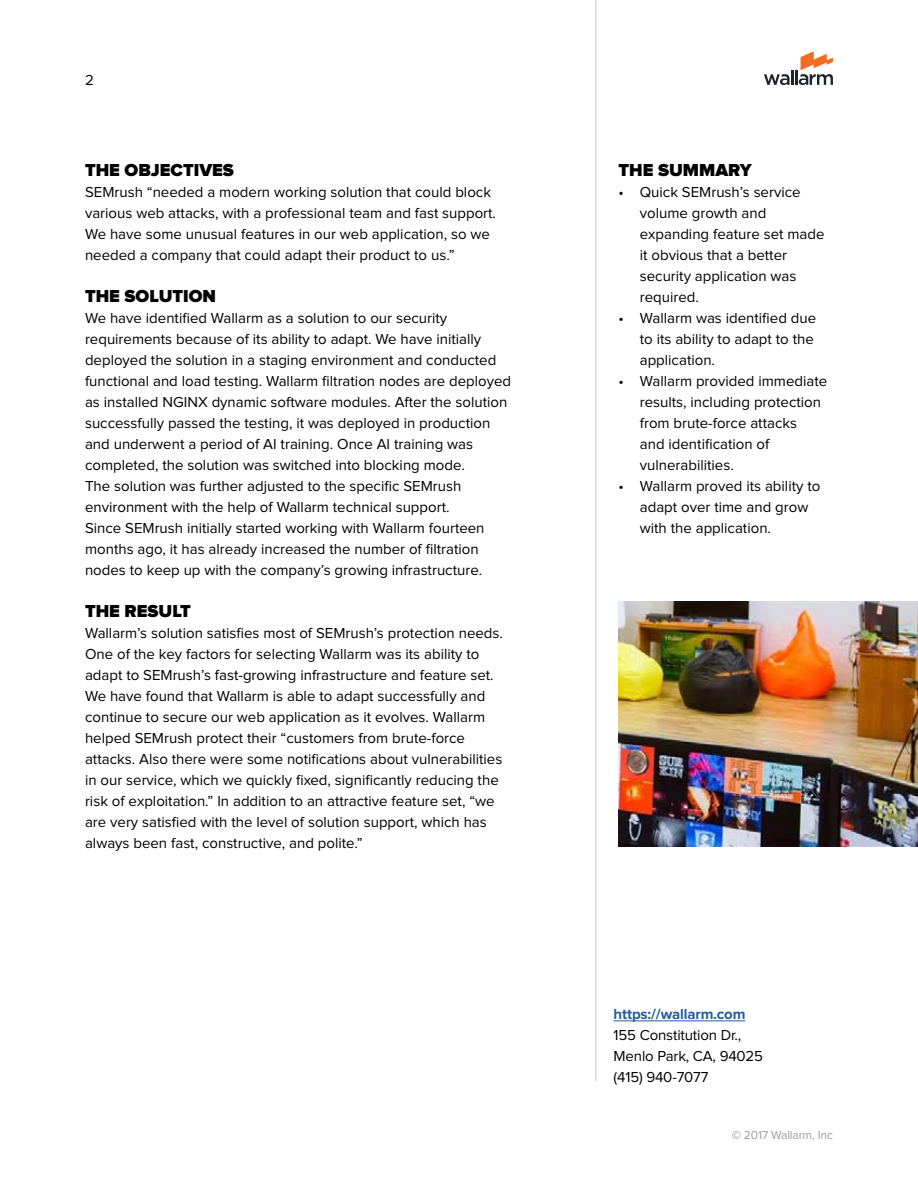
<style>
.page{position:relative;width:918px;height:1188px;background:#fff}
.page>*{position:absolute;margin:0;border:0;box-sizing:border-box;transform-origin:0 0}
.t1{font:900 18px "Proxima Nova";color:#000}
.t2{font:15px/21px "Proxima Nova";color:#000}
.t3{font:700 15px "Proxima Nova";letter-spacing:-.01em;color:#275b9b}
.t4{font:12px "Proxima Nova";letter-spacing:-.01em;color:#9d9d9c}
.s1{font-weight:900}
</style>
<div class="page">
<hr style="left:795px;top:70px;width:3px;height:15px;background:#1f242c">
<svg style="left:799px;top:51px;width:34px;height:34px"></svg>
<svg style="left:764px;top:70px;width:29px;height:15px"></svg>
<img style="left:619px;top:602px;width:299px;height:244px">
<hr style="left:614px;top:1021px;width:132px;height:1px;background:#275b9b">
<hr style="left:596px;top:0;width:1px;height:1082px;background:#c6c6c6">
<p class="t2" style="left:85px;top:70px;width:10px">2</p>
<p class="t1" style="left:85px;top:162px;width:150px">THE OBJECTIVES</p>
<p class="t2" style="left:85px;top:182px;width:413px">SEMrush “needed a modern working solution that could block various web attacks, with a professional team and fast support.<br>We have some unusual features in our web application, so we needed a company that could adapt their product to us.”</p>
<p class="t1" style="left:85px;top:288px;width:133px">THE SOLUTION</p>
<p class="t2" style="left:85px;top:308px;width:428px">We have identified Wallarm as a solution to our security requirements because of its ability to adapt. We have initially deployed the solution in a staging environment and conducted functional and load testing. Wallarm filtration nodes are deployed as installed NGINX dynamic software modules. After the solution successfully passed the testing, it was deployed in production and underwent a period of AI training. Once AI training was completed, the solution was switched into blocking mode.<br>The solution was further adjusted to the specific SEMrush environment with the help of Wallarm technical support.<br>Since SEMrush initially started working with Wallarm fourteen months ago, it has already increased the number of filtration nodes to keep up with the company’s growing infrastructure.</p>
<p class="t1" style="left:85px;top:603px;width:107px">THE RESULT</p>
<p class="t2" style="left:85px;top:623px;width:419px">Wallarm’s solution satisfies most of SEMrush’s protection needs.<br>One of the key factors for selecting Wallarm was its ability to adapt to SEMrush’s fast-growing infrastructure and feature set.<br>We have found that Wallarm is able to adapt successfully and continue to secure our web application as it evolves. Wallarm helped SEMrush protect their “customers from brute-force attacks. Also there were some notifications about vulnerabilities in our service, which we quickly fixed, significantly reducing the risk of exploitation.” In addition to an attractive feature set, “we are very satisfied with the level of solution support, which has always been fast, constructive, and polite.”</p>
<p class="t1" style="left:619px;top:162px;width:135px">THE SUMMARY</p>
<p class="t2" style="left:640px;top:182px;width:186px;text-indent:-21px">• Quick SEMrush’s service volume growth and expanding feature set made it obvious that a better security application was required.</p>
<p class="t2" style="left:640px;top:308px;width:178px;text-indent:-21px">• Wallarm was identified due to its ability to adapt to the application.</p>
<p class="t2" style="left:640px;top:371px;width:189px;text-indent:-21px">• Wallarm provided immediate results, including protection from brute-force attacks<br>and identification of vulnerabilities.</p>
<p class="t2" style="left:640px;top:476px;width:182px;text-indent:-21px">• Wallarm proved its ability to adapt over time and grow with the application.</p>
<p class="t3" style="left:614px;top:1007px;width:133px">https://wallarm.com</p>
<p class="t2" style="left:614px;top:1025px;width:151px">155 Constitution Dr.,<br>Menlo Park, CA, 94025 (415) 940-7077</p>
<p class="t4" style="left:732px;top:1129px;width:103px"><span class="s1">©</span> 2017 Wallarm, Inc</p>
</div>
